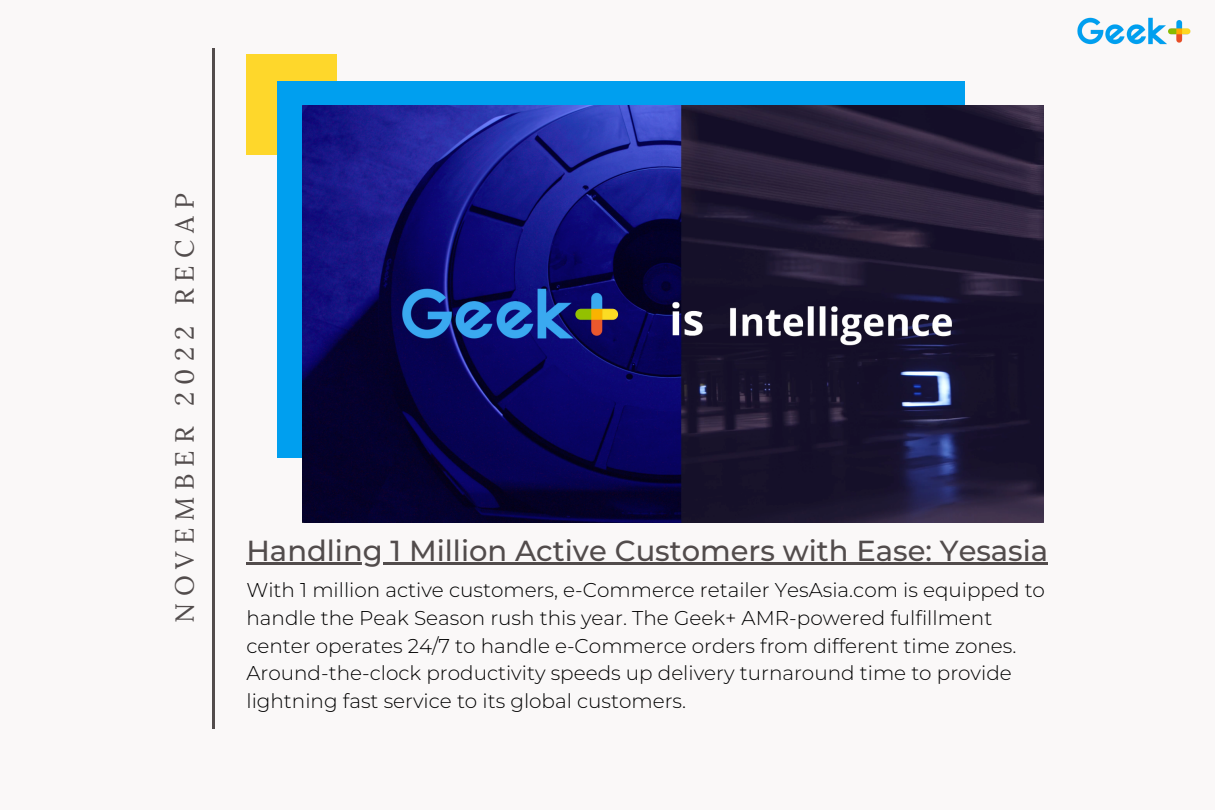
<style>
.page{position:relative;width:1215px;height:810px;background:#faf8f8}
.page>*{position:absolute;margin:0;border:0;box-sizing:border-box;transform-origin:0 0}
.t1{font:500 29px "Montserrat";color:#524c4c}
.t2{font:26.2px "Lora";letter-spacing:.27em;color:#524c4c}
.t3{font:300 20px/27.8px "Montserrat";color:#000}
</style>
<div class="page">
<div style="left:246px;top:54px;width:91px;height:100px;background:#fed72b"></div>
<div style="left:277px;top:81px;width:688px;height:377px;background:#009fef"></div>
<hr style="left:212px;top:49px;width:3px;height:680px;background:#524c4c">
<img style="left:1077px;top:17px;width:114px;height:28px">
<img style="left:302px;top:106px;width:741px;height:417px">
<hr style="left:246px;top:562px;width:802px;height:3px;background:#524c4c">
<h2 class="t2" style="left:168px;top:623px;width:431px;rotate:-90deg">NOVEMBER 2022 RECAP</h2>
<h1 class="t1" style="left:246px;top:533px;width:803px">Handling 1 Million Active Customers with Ease: Yesasia</h1>
<p class="t3" style="left:246px;top:576px;width:800px">With 1 million active customers, e-Commerce retailer YesAsia.com is equipped to handle the Peak Season rush this year. The Geek+ AMR-powered fulfillment center operates 24/7 to handle e-Commerce orders from different time zones.<br>Around-the-clock productivity speeds up delivery turnaround time to provide lightning fast service to its global customers.</p>
</div>
